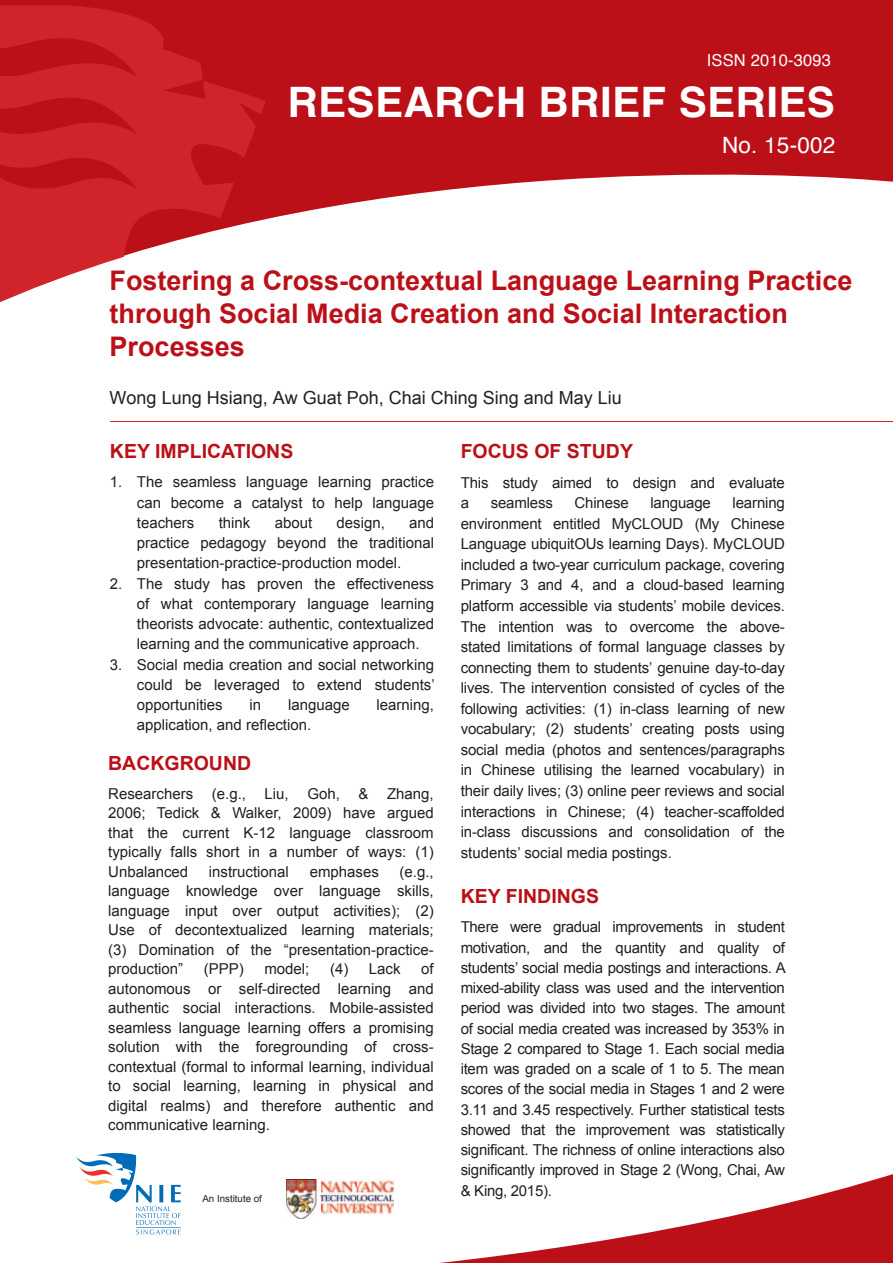
<style>
.page{position:relative;width:893px;height:1263px;background:#fff}
.page>*{position:absolute;margin:0;border:0;box-sizing:border-box;transform-origin:0 0}
.t1{font:700 42px "Helvetica";letter-spacing:.01em;color:#fff}
.t2{font:700 27px/33px "Arial";color:#bb1018}
.t3{font:22.5px "Helvetica";letter-spacing:.01em;color:#fff}
.t4{font:700 19.5px "Arial";color:#bb1018}
.t5{font:18px "Arial";color:#231f20}
.t6{font:16.5px "Helvetica";letter-spacing:.01em;color:#fff}
.t7{font:15px/20.2px "Arial";color:#231f20;text-align:justify}
.t8{font:9.75px "Arial";color:#231f20}
</style>
<div class="page">
<svg style="left:0;top:0;width:893px;height:219px;background:#c5333a"></svg>
<svg style="left:76px;top:1153px;width:105px;height:81px"></svg>
<svg style="left:286px;top:1174px;width:607px;height:89px"></svg>
<hr style="left:110px;top:421px;width:783px;height:1px;background:#d1232a">
<svg style="left:0;top:5px;width:266px;height:297px;background:#d13d43"></svg>
<p class="t6" style="left:707px;top:48px;width:126px">ISSN 2010-3093</p>
<p class="t1" style="left:287px;top:69px;width:549px">RESEARCH BRIEF SERIES</p>
<p class="t3" style="left:722px;top:128px;width:115px">No. 15-002</p>
<p class="t2" style="left:110px;top:265px;width:744px">fostering a Cross-contextual Language Learning Practice through Social Media Creation and Social Interaction<br>Processes</p>
<p class="t5" style="left:110px;top:386px;width:514px">Wong Lung Hsiang, Aw Guat Poh, Chai Ching Sing and May Liu</p>
<p class="t4" style="left:110px;top:438px;width:185px">KEY IMPLICATIONS</p>
<p class="t7" style="left:137px;top:472px;width:299px;text-indent:-27px">1. The seamless language learning practice can become a catalyst to help language teachers</p>
<p class="t7" style="left:137px;top:513px;width:299px;text-indent:272px">and practice pedagogy beyond the traditional presentation-practice-production model.</p>
<p class="t7" style="left:137px;top:573px;width:299px;text-indent:-27px">2. The study has proven the effectiveness of what contemporary language learning theorists advocate: authentic, contextualized learning and the communicative approach.</p>
<p class="t7" style="left:137px;top:654px;width:299px;text-indent:-27px">3. Social media creation and social networking could be leveraged to extend students’ opportunities</p>
<p class="t7" style="left:219px;top:513px;width:33px">think</p>
<p class="t7" style="left:275px;top:513px;width:39px">about</p>
<p class="t7" style="left:336px;top:513px;width:50px">design,</p>
<p class="t7" style="left:250px;top:695px;width:13px">in</p>
<p class="t7" style="left:288px;top:695px;width:63px">language</p>
<p class="t7" style="left:377px;top:695px;width:59px">learning,</p>
<p class="t7" style="left:137px;top:715px;width:176px">application, and reflection.</p>
<p class="t4" style="left:108px;top:751px;width:144px">BACKGROUND</p>
<p class="t7" style="left:108px;top:784px;width:327px;line-height:19.5px">Researchers (e.g., Liu, Goh, &amp; Zhang, 2006; Tedick &amp; Walker, 2009) have argued that the current K-12 language classroom typically falls short in a number of ways: (1)<br>Unbalanced</p>
<p class="t7" style="left:108px;top:862px;width:327px;line-height:19.5px;text-indent:291px">(e.g., language knowledge over language skills, language input over output activities); (2)<br>Use of decontextualized learning materials; (3) Domination of the “presentation-practice&shy;production”</p>
<p class="t7" style="left:209px;top:861px;width:82px">instructional</p>
<p class="t7" style="left:310px;top:861px;width:71px">emphases</p>
<p class="t7" style="left:108px;top:959px;width:327px;line-height:19.5px;text-indent:313px">of autonomous or self-directed learning and authentic social interactions. Mobile-assisted seamless language learning offers a promising solution with the foregrounding of cross&shy;contextual (formal to informal learning, individual to social learning, learning in physical and digital realms) and therefore authentic and communicative learning.</p>
<p class="t7" style="left:204px;top:959px;width:42px">(PPP)</p>
<p class="t7" style="left:264px;top:959px;width:47px">model;</p>
<p class="t7" style="left:330px;top:959px;width:72px">(4) Lack</p>
<p class="t8" style="left:202px;top:1192px;width:61px">An Institute of</p>
<p class="t4" style="left:461px;top:438px;width:174px">fOCUS Of STUDY</p>
<p class="t7" style="left:461px;top:472px;width:326px">This study aimed to design and evaluate a</p>
<p class="t7" style="left:491px;top:493px;width:64px">seamless</p>
<p class="t7" style="left:575px;top:493px;width:56px">Chinese</p>
<p class="t7" style="left:650px;top:493px;width:62px">language</p>
<p class="t7" style="left:461px;top:493px;width:326px;text-indent:272px">learning environment entitled MyCLOUD (My Chinese Language ubiquitOUs learning Days). MyCLOUD included a two-year curriculum package, covering Primary 3 and 4, and a cloud-based learning platform accessible via students’ mobile devices.<br>The intention was to overcome the above&shy;stated limitations of formal language classes by connecting them to students’ genuine day-to-day lives. The intervention consisted of cycles of the following activities: (1) in-class learning of new vocabulary; (2) students’ creating posts using social media (photos and sentences/paragraphs in Chinese utilising the learned vocabulary) in their daily lives; (3) online peer reviews and social interactions in Chinese; (4) teacher-scaffolded in-class discussions and consolidation of the students’ social media postings.</p>
<p class="t4" style="left:461px;top:883px;width:140px">KEY fINDINGS</p>
<p class="t7" style="left:461px;top:917px;width:327px">There were gradual improvements in student motivation, and the quantity and quality of students’ social media postings and interactions. A mixed-ability class was used and the intervention period was divided into two stages. The amount of social media created was increased by 353% in Stage 2 compared to Stage 1. Each social media item was graded on a scale of 1 to 5. The mean scores of the social media in Stages 1 and 2 were 3.11 and 3.45 respectively. Further statistical tests showed that the improvement was statistically significant. The richness of online interactions also significantly improved in Stage 2 (Wong, Chai, Aw &amp; King, 2015).</p>
</div>
